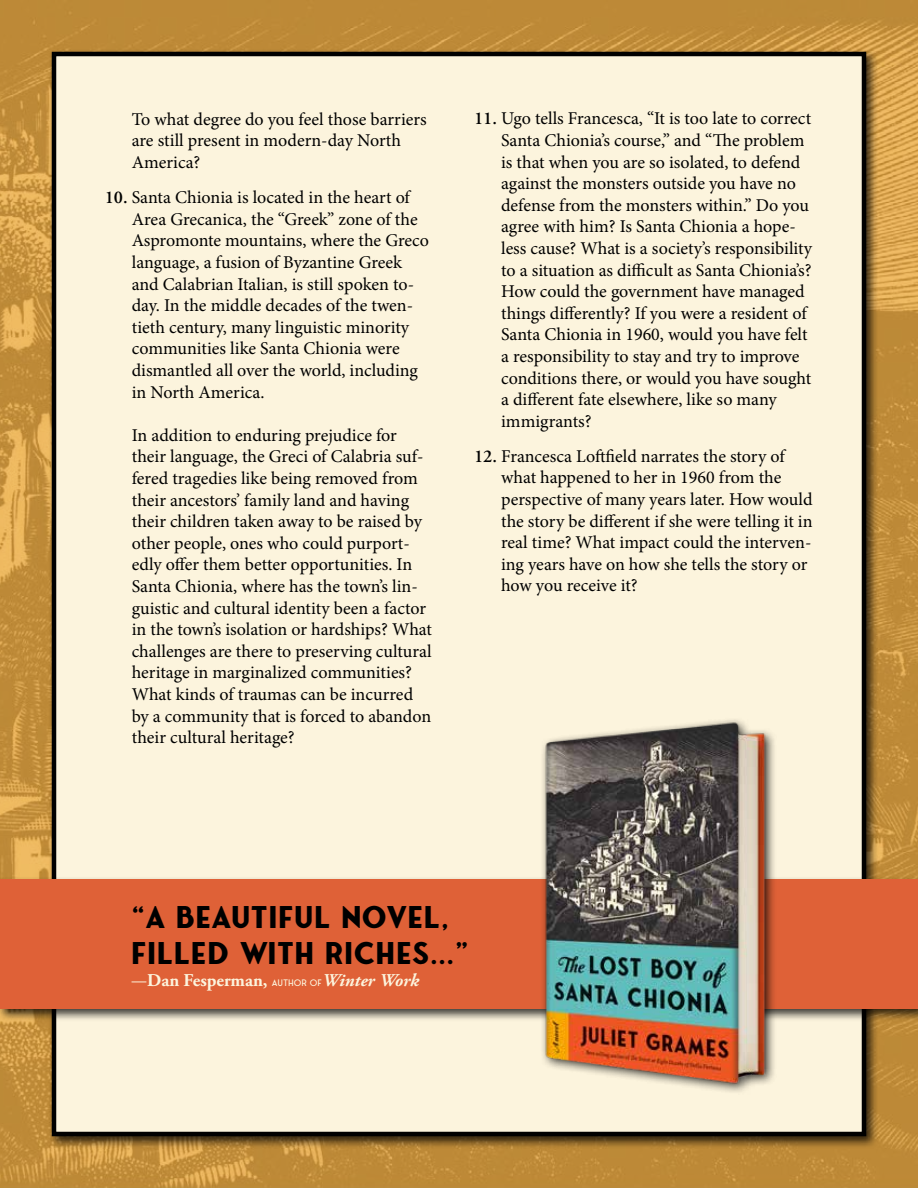
<style>
.page{position:relative;width:918px;height:1188px;background:#fff}
.page>*{position:absolute;margin:0;border:0;box-sizing:border-box;transform-origin:0 0}
.t1{font:700 30px/36px "Fonseca";color:#000}
.t2{font:18px/21.6px "Minion Pro";color:#000}
.t3{font:700 18px "Adobe Garamond Pro";color:#fcf4dd}
.s1{font-family:"Adobe Garamond Pro";font-weight:600}
.s2{font-family:"Minion Pro";font-weight:400}
.s3{font-family:"Fonseca";font-weight:100;font-size:9px}
.s4{font-style:italic}
</style>
<div class="page">
<img style="left:0;top:0;width:918px;height:1188px">
<div style="left:49px;top:49px;width:830px;height:1100px;background:#000;opacity:.75"></div>
<div style="left:54px;top:54px;width:810px;height:1080px;background:#fcf4dd"></div>
<div style="left:0;top:876px;width:918px;height:146px;background:#000;opacity:.75"></div>
<div style="left:0;top:880px;width:918px;height:129px;background:#df6137"></div>
<div style="left:540px;top:717px;width:237px;height:378px;background:#000;opacity:.8"></div>
<img style="left:539px;top:717px;width:234px;height:372px">
<p class="t2" style="left:132px;top:108px;width:296px">To what degree do you feel those barriers are still present in modern-day North<br>America?</p>
<p class="t2" style="left:132px;top:187px;width:299px;text-indent:-27px"><span class="s1">10.</span> Santa Chionia is located in the heart of Area Grecanica, the “Greek” zone of the Aspromonte mountains, where the Greco language, a fusion of Byzantine Greek and Calabrian Italian, is still spoken to&shy;day. In the middle decades of the twen&shy;tieth century, many linguistic minority communities like Santa Chionia were dismantled all over the world, including in North America.</p>
<p class="t2" style="left:132px;top:424px;width:302px">In addition to enduring prejudice for their language, the Greci of Calabria suf&shy;fered tragedies like being removed from their ancestors’ family land and having their children taken away to be raised by other people, ones who could purport&shy;edly offer them better opportunities. In Santa Chionia, where has the town’s lin&shy;guistic and cultural identity been a factor in the town’s isolation or hardships? What challenges are there to preserving cultural heritage in marginalized communities?<br>What kinds of traumas can be incurred by a community that is forced to abandon their cultural heritage?</p>
<p class="t2" style="left:501px;top:108px;width:312px;text-indent:-27px"><span class="s1">11.</span> Ugo tells Francesca, “It is too late to correct Santa Chionia’s course,” and “The problem is that when you are so isolated, to defend against the monsters outside you have no defense from the monsters within.” Do you agree with him? Is Santa Chionia a hope&shy;less cause? What is a society’s responsibility to a situation as difficult as Santa Chionia’s?<br>How could the government have managed things differently? If you were a resident of Santa Chionia in 1960, would you have felt a responsibility to stay and try to improve conditions there, or would you have sought a different fate elsewhere, like so many immigrants?</p>
<p class="t2" style="left:501px;top:445px;width:313px;text-indent:-27px"><span class="s1">12.</span> Francesca Loftfield narrates the story of what happened to her in 1960 from the perspective of many years later. How would the story be different if she were telling it in real time? What impact could the interven&shy;ing years have on how she tells the story or how you receive it?</p>
<h1 class="t1" style="left:131px;top:899px;width:340px">“A BEAUTIFUL NOVEL,<br>FILLED WITH RICHES…”</h1>
<p class="t3" style="left:131px;top:969px;width:290px"><span class="s2">—</span>Dan Fesperman, <span class="s3">AUTHOR OF</span><span class="s4">Winter Work</span></p>
</div>
